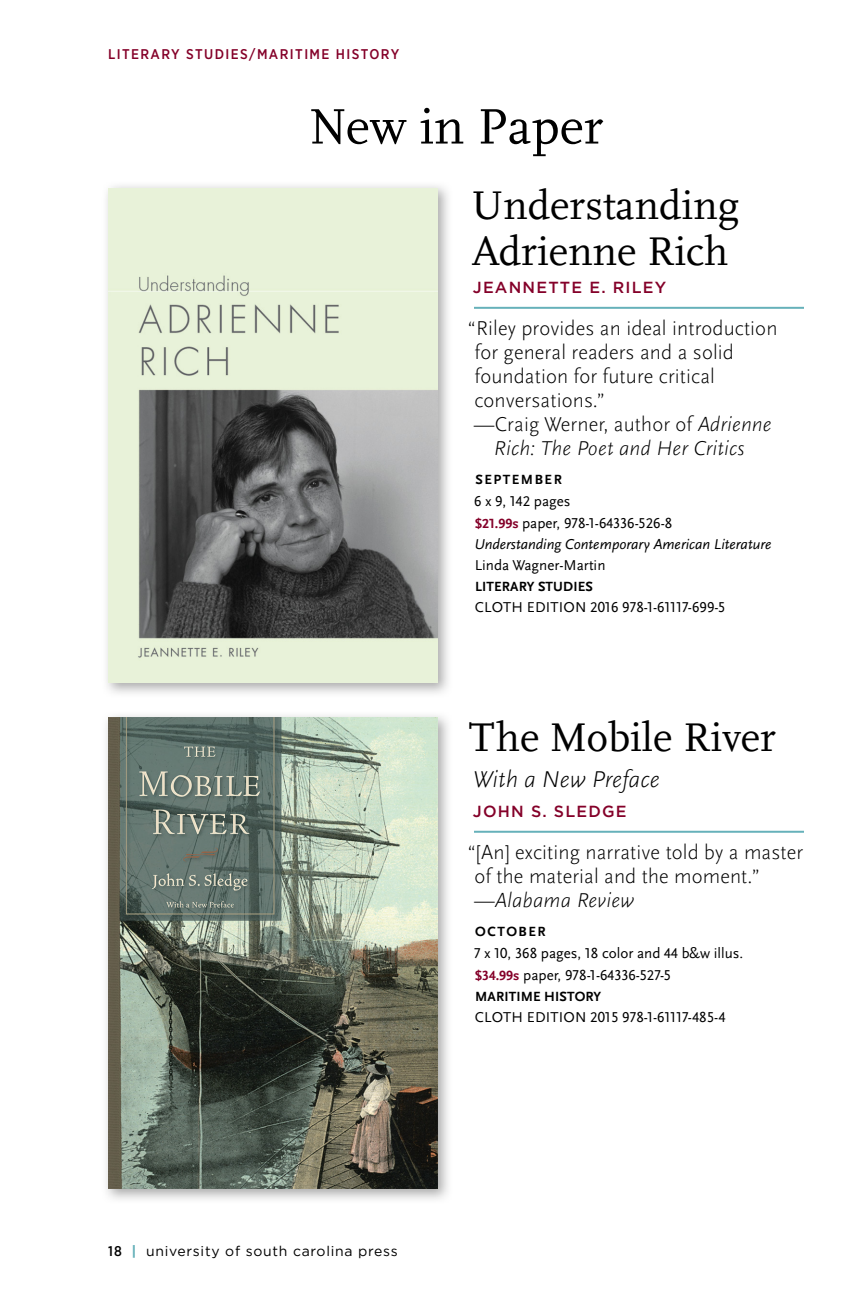
<style>
.page{position:relative;width:864px;height:1296px;background:#fff}
.page>*{position:absolute;margin:0;border:0;box-sizing:border-box;transform-origin:0 0}
.t1{font:52px "Scala Pro";color:#000}
.t2{font:42px/46px "Scala Pro";color:#000}
.t3{font:italic 300 24px "Scala Sans Pro";color:#000}
.t4{font:300 21px/24px "Scala Sans Pro";letter-spacing:.005em;color:#000}
.t5{font:italic 300 21px "Scala Sans Pro";letter-spacing:.005em;color:#000}
.t6{font:500 16px "Gotham";letter-spacing:.075em;color:#840029}
.t7{font:15px/22px "Scala Sans Pro";color:#000}
.t8{font:italic 15px/21.6px "Scala Sans Pro";color:#000}
.t9{font:700 14px "Scala Sans Pro";letter-spacing:.01em;color:#000}
.t10{font:14px "Gotham";letter-spacing:.05em;color:#000}
.t11{font:500 14px "Gotham Narrow";letter-spacing:.1em;color:#840029}
.t12{font:700 14px "Scala Sans Pro";letter-spacing:.11em;color:#000}
.s1{font-style:italic}
.s2{font-style:normal}
.s3{font-weight:700;font-style:normal;font-size:14px;color:#840029}
.s4{font-weight:700;font-size:14px;color:#840029}
.s5{font-family:"Gotham Narrow";font-weight:500}
.s6{font-family:"Gotham Narrow";font-weight:900;color:#66b1ba}
</style>
<div class="page">
<img style="left:108px;top:717px;width:330px;height:472px">
<img style="left:108px;top:188px;width:330px;height:495px">
<hr style="left:474px;top:831px;width:330px;height:2px;background:#66b1ba">
<hr style="left:474px;top:307px;width:330px;height:2px;background:#66b1ba">
<p class="t11" style="left:108px;top:45px;width:293px">LITERARY STUDIES/MARITIME HISTORY</p>
<h1 class="t1" style="left:309px;top:97px;width:296px">New in Paper</h1>
<h2 class="t2" style="left:471px;top:183px;width:270px">Understanding<br>Adrienne Rich</h2>
<p class="t6" style="left:473px;top:277px;width:195px">JEANNETTE E. RILEY</p>
<p class="t4" style="left:468px;top:316px;width:311px">“Riley provides an ideal introduction</p>
<p class="t4" style="left:475px;top:340px;width:261px">for general readers and a solid</p>
<p class="t4" style="left:475px;top:364px;width:242px">foundation for future critical</p>
<p class="t4" style="left:475px;top:388px;width:132px">conversations.”</p>
<p class="t4" style="left:474px;top:412px;width:299px">—Craig Werner, author of <span class="s1">Adrienne</span></p>
<p class="t5" style="left:494px;top:436px;width:252px">Rich: The Poet and Her Critics</p>
<p class="t12" style="left:475px;top:471px;width:88px">SEPTEMBER</p>
<p class="t8" style="left:474px;top:490px;width:299px"><span class="s2">6 x 9, 142 pages<br></span><span class="s3">$21.99s</span> <span class="s2">paper, 978-1-64336-526-8<br></span>Understanding Contemporary American Literature</p>
<p class="t7" style="left:475px;top:554px;width:132px">Linda Wagner-Martin</p>
<p class="t9" style="left:475px;top:578px;width:119px">LITERARY STUDIES</p>
<p class="t7" style="left:475px;top:596px;width:252px">CLOTH EDITION 2016 978-1-61117-699-5</p>
<h2 class="t2" style="left:469px;top:715px;width:308px">The Mobile River</h2>
<p class="t3" style="left:473px;top:765px;width:189px">With a New Preface</p>
<p class="t6" style="left:473px;top:801px;width:155px">JOHN S. SLEDGE</p>
<p class="t4" style="left:474px;top:840px;width:331px;text-indent:-6px">“[An] exciting narrative told by a master of the material and the moment.” —<span class="s1">Alabama Review</span></p>
<p class="t9" style="left:475px;top:923px;width:72px">OCTOBER</p>
<p class="t7" style="left:474px;top:942px;width:271px">7 x 10, 368 pages, 18 color and 44 b&amp;w illus. <span class="s4">$34.99s</span> paper, 978-1-64336-527-5</p>
<p class="t9" style="left:475px;top:988px;width:128px">MARITIME HISTORY</p>
<p class="t7" style="left:475px;top:1006px;width:252px">CLOTH EDITION 2015 978-1-61117-485-4</p>
<p class="t10" style="left:108px;top:1242px;width:291px"><span class="s5">18</span> <span class="s6">|</span> university of south carolina press</p>
</div>
